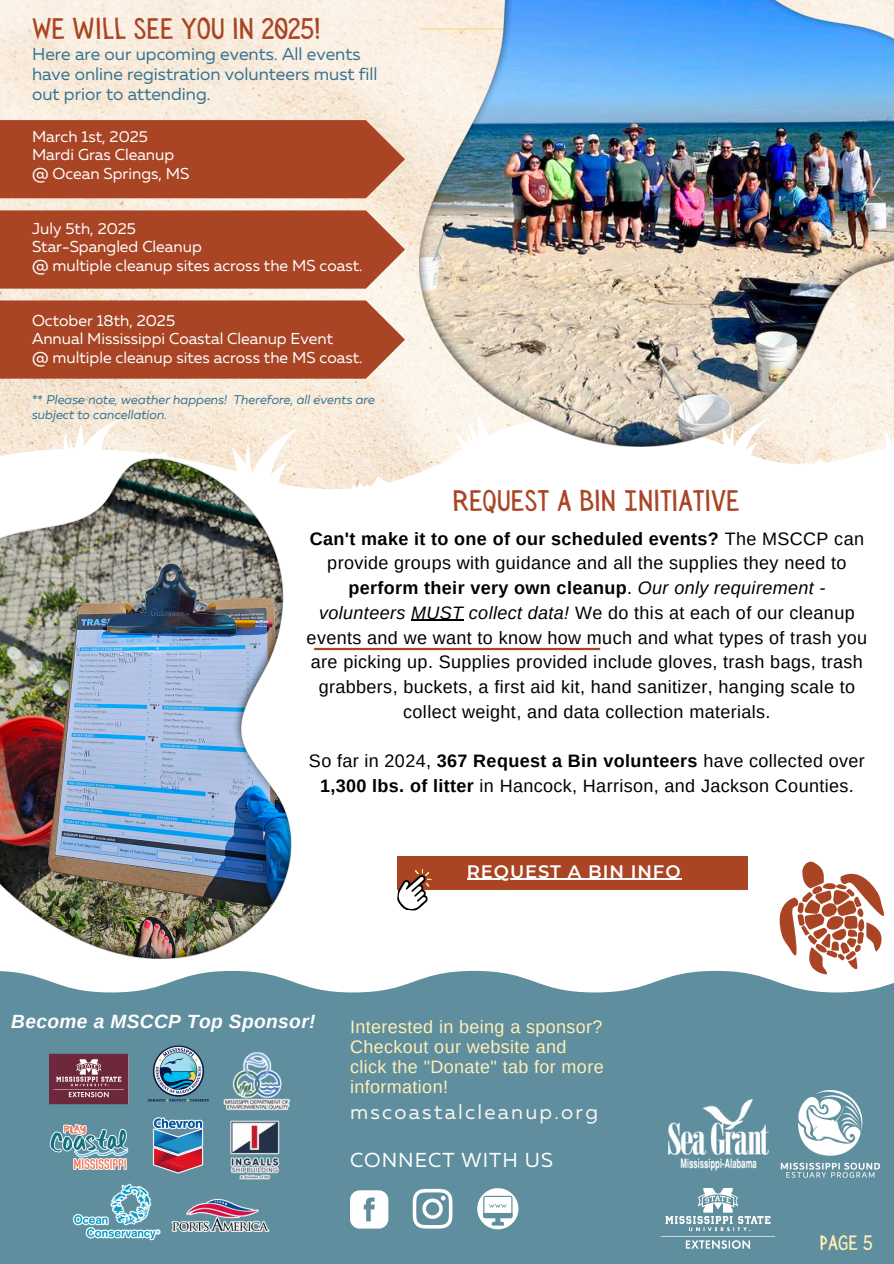
<style>
.page{position:relative;width:894px;height:1264px;background:#fff}
.page>*{position:absolute;margin:0;border:0;box-sizing:border-box;transform-origin:0 0}
.t1{font:30px "Sensa Wild Fill";color:#a94525}
.t2{font:21px "Sensa Wild Fill";color:#ffefb7}
.t3{font:20.4px "Muller";letter-spacing:.11em;color:#f7f6f1}
.t4{font:20.1px "Muller";letter-spacing:.05em;color:#fff}
.t5{font:italic 700 19.05px "Arimo";letter-spacing:.02em;color:#fff}
.t6{font:18px/24.8px "Arimo";letter-spacing:.02em;color:#000;text-align:center}
.t7{font:18px/20.2px "Arimo";letter-spacing:.02em;color:#ffefb7}
.t8{font:600 18px "Montserrat";letter-spacing:.05em;color:#fff}
.t9{font:17.4px/20.2px "Muller";color:#347290}
.t10{font:15.75px "Muller";color:#fff}
.t11{font:italic 12.6px/14.7px "Muller";color:#347290}
.s1{font-style:normal}
.s2{font-weight:700}
.s3{font-style:italic}
</style>
<div class="page">
<img style="left:0;top:0;width:419px;height:352px">
<svg style="left:774px;top:446px;width:112px;height:18px"></svg>
<svg style="left:860px;top:462px;width:26px;height:2px"></svg>
<svg style="left:0;top:352px;width:774px;height:299px"></svg>
<svg style="left:439px;top:460px;width:85px;height:45px"></svg>
<svg style="left:628px;top:457px;width:113px;height:68px"></svg>
<div style="left:0;top:1039px;width:893px;height:224px;background:#5f8e9e"></div>
<svg style="left:779px;top:861px;width:105px;height:109px"></svg>
<svg style="left:0;top:970px;width:893px;height:69px;fill:#5f8e9e"></svg>
<div style="left:0;top:300px;width:405px;height:78px;background:#a94525"></div>
<div style="left:0;top:120px;width:405px;height:78px;background:#a94525"></div>
<div style="left:0;top:210px;width:405px;height:78px;background:#a94525"></div>
<img style="left:419px;top:0;width:474px;height:446px">
<hr style="left:411px;top:620px;width:52px;height:1px;background:#000">
<hr style="left:314px;top:648px;width:286px;height:2px;background:#a94525">
<div style="left:397px;top:856px;width:350px;height:34px;background:#a94525"></div>
<hr style="left:467px;top:878px;width:214px;height:1px;background:#fff">
<svg style="left:397px;top:869px;width:35px;height:42px"></svg>
<img style="left:0;top:459px;width:291px;height:499px">
<svg style="left:350px;top:1190px;width:38px;height:38px"></svg>
<div style="left:477px;top:1188px;width:41px;height:41px;background:#fff;border-radius:50%"></div>
<svg style="left:483px;top:1195px;width:29px;height:30px"></svg>
<svg style="left:412px;top:1188px;width:40px;height:40px"></svg>
<img style="left:661px;top:1188px;width:113px;height:60px">
<img style="left:668px;top:1099px;width:100px;height:70px">
<img style="left:780px;top:1090px;width:100px;height:88px">
<img style="left:148px;top:1045px;width:56px;height:57px">
<img style="left:204px;top:1030px;width:104px;height:81px">
<img style="left:72px;top:1183px;width:89px;height:58px">
<img style="left:230px;top:1120px;width:50px;height:60px">
<img style="left:49px;top:1124px;width:79px;height:45px">
<img style="left:171px;top:1199px;width:99px;height:32px">
<img style="left:152px;top:1110px;width:73px;height:64px">
<img style="left:49px;top:1053px;width:79px;height:52px">
<p class="t1" style="left:32px;top:12px;width:289px">WE WILL SEE YOU IN 2025!</p>
<p class="t9" style="left:32px;top:45px;width:347px">Here are our upcoming events. All events have online registration volunteers must fill out prior to attending.</p>
<p class="t10" style="left:32px;top:130px;width:117px">March 1st, 2025</p>
<p class="t10" style="left:32px;top:148px;width:144px">Mardi Gras Cleanup</p>
<p class="t10" style="left:32px;top:166px;width:159px">@ Ocean Springs, MS</p>
<p class="t10" style="left:32px;top:222px;width:105px">July 5th, 2025</p>
<p class="t10" style="left:32px;top:240px;width:171px">Star-Spangled Cleanup</p>
<p class="t10" style="left:32px;top:258px;width:332px">@ multiple cleanup sites across the MS coast.</p>
<p class="t10" style="left:32px;top:314px;width:145px">October 18th, 2025</p>
<p class="t10" style="left:32px;top:332px;width:302px">Annual Mississippi Coastal Cleanup Event</p>
<p class="t10" style="left:32px;top:350px;width:332px">@ multiple cleanup sites across the MS coast.</p>
<p class="t11" style="left:32px;top:393px;width:344px"><span class="s1">**</span> Please note, weather happens! Therefore, all events are subject to cancellation.</p>
<h6 class="t1" style="left:452px;top:484px;width:289px">REQUEST A BIN INITIATIVE</h6>
<p class="t6" style="left:306px;top:526px;width:562px"><span class="s2">Can't make it to one of our scheduled events?</span> The MSCCP can provide groups with guidance and all the supplies they need to <span class="s2">perform their very own cleanup</span>. <span class="s3">Our only requirement - volunteers MUST collect data!</span> We do this at each of our cleanup events and we want to know how much and what types of trash you are picking up. Supplies provided include gloves, trash bags, trash grabbers, buckets, a first aid kit, hand sanitizer, hanging scale to collect weight, and data collection materials.</p>
<h1 class="t6" style="left:309px;top:748px;width:557px">So far in 2024, <span class="s2">367 Request a Bin volunteers</span> have collected over<br><span class="s2">1,300 lbs. of litter</span> in Hancock, Harrison, and Jackson Counties.</h1>
<p class="t8" style="left:467px;top:860px;width:215px">REQUEST A BIN INFO</p>
<h6 class="t5" style="left:11px;top:1010px;width:306px">Become a MSCCP Top Sponsor!</h6>
<p class="t7" style="left:350px;top:1016px;width:255px">Interested in being a sponsor?<br>Checkout our website and click the "Donate" tab for more information!</p>
<p class="t3" style="left:350px;top:1103px;width:249px">mscoastalcleanup.org</p>
<p class="t4" style="left:350px;top:1151px;width:204px">CONNECT WITH US</p>
<h1 class="t2" style="left:819px;top:1230px;width:55px">PAGE 5</h1>
</div>
